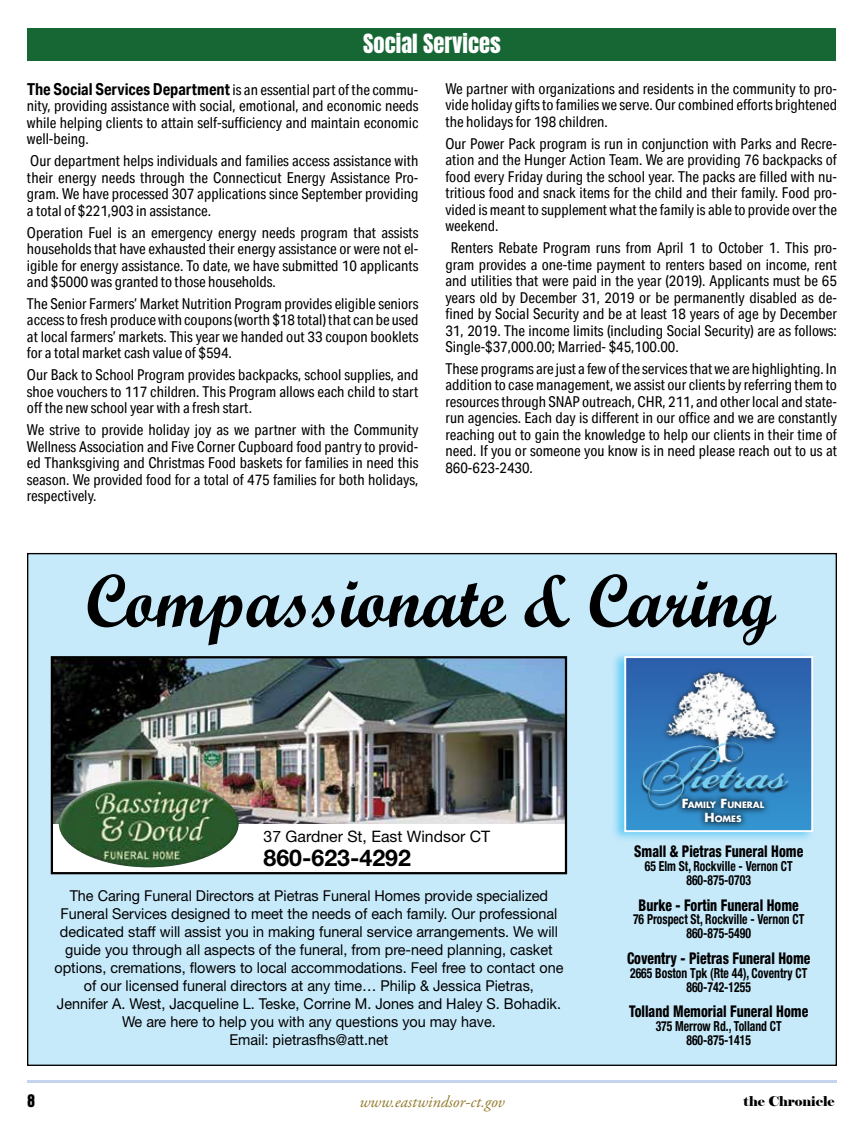
<style>
.page{position:relative;width:864px;height:1134px;background:#fff}
.page>*{position:absolute;margin:0;border:0;box-sizing:border-box;transform-origin:0 0}
.t1{font:700 75.15px "Script MT Std";color:#000;scale:.94 1}
.t2{font:700 23.1px "Helvetica Neue LT Std";color:#000}
.t3{font:22.5px "Anton";color:#fff}
.t4{font:19.5px "Anzeigen Gro";color:#000}
.t5{font:italic 16.5px "Adobe Garamond Pro";color:#937b2e}
.t6{font:800 condensed 16.2px "Helvetica Neue LT Std";color:#000;scale:.84 1}
.t7{font:15.75px "Helvetica Neue LT Std";color:#000}
.t8{font:15px/16.5px "Aktiv Grotesk Cd";color:#000;text-align:justify}
.t9{font:15px/18px "Helvetica Neue LT Std";color:#000;text-align:center;scale:.96 1}
.t10{font:700 condensed 13.95px/14px "Helvetica Neue LT Std";color:#000;text-align:center;scale:.84 1}
.t11{font:13.5px "Elephant";color:#000}
.t12{font:700 8.55px/13.4px "Futura Std";color:#fff;text-align:center;scale:1.04 1}
.s1{font-weight:700;font-size:16.5px}
.s2{font-size:12.15px}
</style>
<div class="page">
<hr style="left:27px;top:1080px;width:810px;height:3px;background:#c3d5ed">
<div style="left:28px;top:28px;width:808px;height:33px;background:#166734"></div>
<div style="left:28px;top:554px;width:808px;height:511px;background:#c7eafb"></div>
<div style="left:52px;top:657px;width:514px;height:216px;background:#fff"></div>
<img style="left:54px;top:659px;width:510px;height:164px">
<div style="left:51px;top:656px;width:516px;height:218px;border:2px solid #000"></div>
<div style="left:610px;top:651px;width:206px;height:192px;background:#00aeef;opacity:.5"></div>
<div style="left:625px;top:657px;width:187px;height:174px;background:linear-gradient(to bottom,#2c5eaa,#3395d0)"></div>
<div style="left:624px;top:656px;width:189px;height:176px;border:2px solid #fff"></div>
<div style="left:675px;top:792px;width:96px;height:37px;background:#000;opacity:.89"></div>
<img style="left:635px;top:662px;width:161px;height:160px">
<img style="left:59px;top:780px;width:180px;height:87px">
<h3 class="t3" style="left:363px;top:32px;width:139px">Social Services</h3>
<p class="t8" style="left:27px;top:81px;width:393px"><span class="s1">The Social Services Department</span> is an essential part of the commu&shy;nity, providing assistance with social, emotional, and economic needs while helping clients to attain self-sufficiency and maintain economic well-being.</p>
<p class="t8" style="left:27px;top:152px;width:393px">Our department helps individuals and families access assistance with their energy needs through the Connecticut Energy Assistance Pro&shy;gram. We have processed 307 applications since September providing a total of $221,903 in assistance.</p>
<p class="t8" style="left:27px;top:224px;width:393px">Operation Fuel is an emergency energy needs program that assists households that have exhausted their energy assistance or were not el&shy;igible for energy assistance. To date, we have submitted 10 applicants and $5000 was granted to those households.</p>
<p class="t8" style="left:27px;top:295px;width:393px">The Senior Farmers’ Market Nutrition Program provides eligible seniors access to fresh produce with coupons (worth $18 total) that can be used at local farmers’ markets. This year we handed out 33 coupon booklets for a total market cash value of $594.</p>
<p class="t8" style="left:27px;top:367px;width:393px">Our Back to School Program provides backpacks, school supplies, and shoe vouchers to 117 children. This Program allows each child to start off the new school year with a fresh start.</p>
<p class="t8" style="left:27px;top:422px;width:393px">We strive to provide holiday joy as we partner with the Community Wellness Association and Five Corner Cupboard food pantry to provid&shy;ed Thanksgiving and Christmas Food baskets for families in need this season. We provided food for a total of 475 families for both holidays, respectively.</p>
<p class="t8" style="left:445px;top:80px;width:393px">We partner with organizations and residents in the community to pro&shy;vide holiday gifts to families we serve. Our combined efforts brightened the holidays for 198 children.</p>
<p class="t8" style="left:445px;top:135px;width:393px">Our Power Pack program is run in conjunction with Parks and Recre&shy;ation and the Hunger Action Team. We are providing 76 backpacks of food every Friday during the school year. The packs are filled with nu&shy;tritious food and snack items for the child and their family. Food pro&shy;vided is meant to supplement what the family is able to provide over the weekend.</p>
<p class="t8" style="left:445px;top:239px;width:393px;text-indent:5px">Renters Rebate Program runs from April 1 to October 1. This pro&shy;gram provides a one-time payment to renters based on income, rent and utilities that were paid in the year (2019). Applicants must be 65 years old by December 31, 2019 or be permanently disabled as de&shy;fined by Social Security and be at least 18 years of age by December 31, 2019. The income limits (including Social Security) are as follows:<br>Single-$37,000.00; Married- $45,100.00.</p>
<p class="t8" style="left:445px;top:360px;width:393px">These programs are just a few of the services that we are highlighting. In addition to case management, we assist our clients by referring them to resources through SNAP outreach, CHR, 211, and other local and state&shy;run agencies. Each day is different in our office and we are constantly reaching out to gain the knowledge to help our clients in their time of need. If you or someone you know is in need please reach out to us at 860-623-2430.</p>
<h1 class="t1" style="left:86px;top:555px;width:735px">Compassionate &amp; Caring</h1>
<p class="t12" style="left:682px;top:799px;width:81px"><span class="s2">F</span>AMILY <span class="s2">F</span>UNERAL<br><span class="s2">H</span>OMES</p>
<p class="t7" style="left:264px;top:827px;width:228px">37 Gardner St, East Windsor CT</p>
<h2 class="t2" style="left:264px;top:843px;width:149px">860-623-4292</h2>
<p class="t6" style="left:634px;top:842px;width:203px">Small &amp; Pietras Funeral Home</p>
<p class="t10" style="left:645px;top:859px;width:178px">65 Elm St, Rockville - Vernon CT<br>860-875-0703</p>
<p class="t6" style="left:639px;top:895px;width:192px">Burke - Fortin Funeral Home</p>
<p class="t10" style="left:633px;top:912px;width:206px">76 Prospect St, Rockville - Vernon CT<br>860-875-5490</p>
<p class="t6" style="left:627px;top:948px;width:220px">Coventry - Pietras Funeral Home</p>
<p class="t10" style="left:630px;top:966px;width:213px">2665 Boston Tpk (Rte 44), Coventry CT<br>860-742-1255</p>
<p class="t6" style="left:629px;top:1001px;width:215px">Tolland Memorial Funeral Home</p>
<p class="t10" style="left:656px;top:1019px;width:152px">375 Merrow Rd., Tolland CT<br>860-875-1415</p>
<p class="t9" style="left:54px;top:886px;width:532px">The Caring Funeral Directors at Pietras Funeral Homes provide specialized Funeral Services designed to meet the needs of each family. Our professional dedicated staff will assist you in making funeral service arrangements. We will guide you through all aspects of the funeral, from pre-need planning, casket options, cremations, flowers to local accommodations. Feel free to contact one of our licensed funeral directors at any time… Philip &amp; Jessica Pietras,<br>Jennifer A. West, Jacqueline L. Teske, Corrine M. Jones and Haley S. Bohadik.<br>We are here to help you with any questions you may have.<br>Email: pietrasfhs@att.net</p>
<h3 class="t4" style="left:27px;top:1090px;width:10px">8</h3>
<p class="t5" style="left:359px;top:1092px;width:147px">www.eastwindsor-ct.gov</p>
<p class="t11" style="left:744px;top:1093px;width:93px">the Chronicle</p>
</div>
